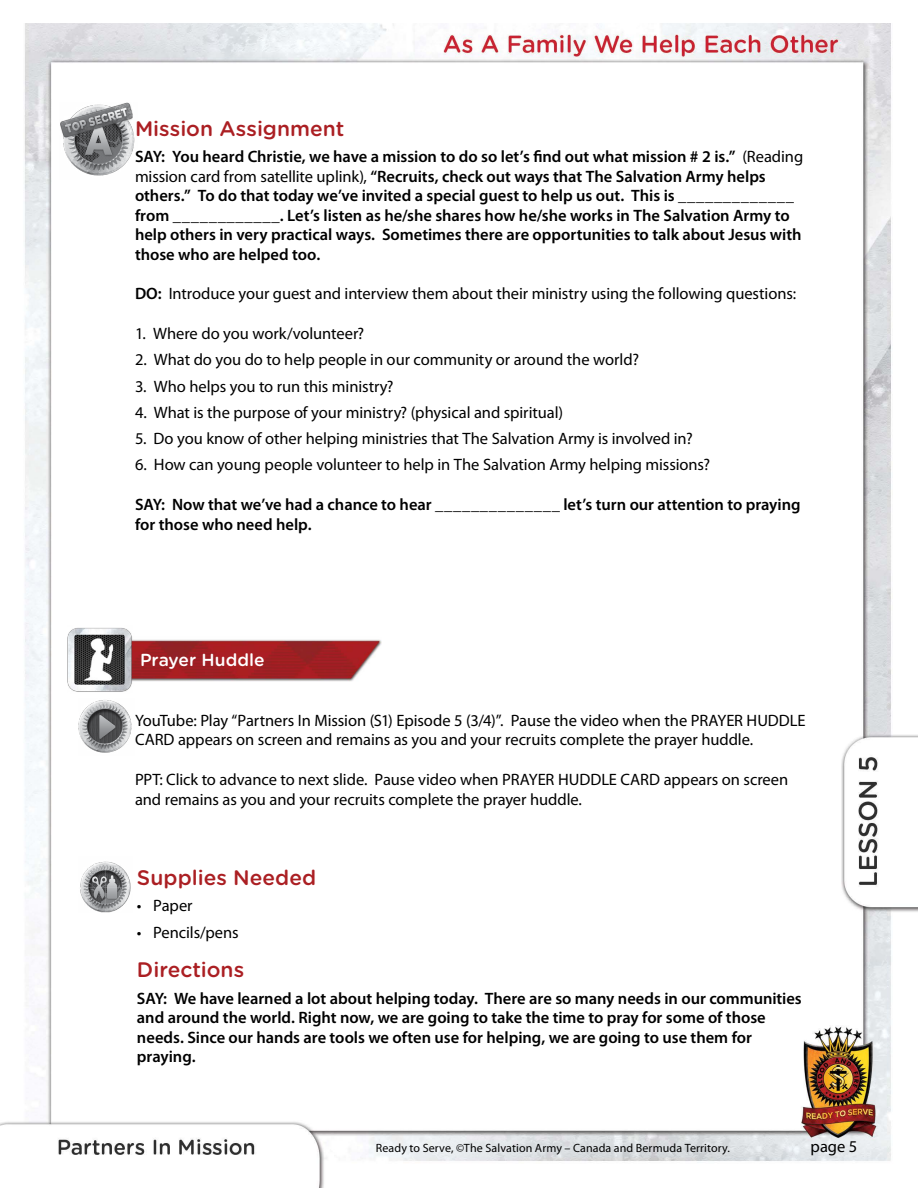
<style>
.page{position:relative;width:918px;height:1188px;background:#fff}
.page>*{position:absolute;margin:0;border:0;box-sizing:border-box;transform-origin:0 0}
.t1{font:500 21px "Gotham Rounded";color:#ab1f23}
.t2{font:500 17.4px "Gotham Rounded";color:#fff}
.t3{font:600 16.5px/19.5px "Myriad Pro";color:#000}
.t4{font:16.5px/19.5px "Myriad Pro";letter-spacing:-.005em;color:#000}
.t5{font:12px "Myriad Pro";letter-spacing:.01em;color:#000}
.s1{font-weight:400}
.s2{font-weight:600}
</style>
<div class="page">
<img style="left:0;top:23px;width:918px;height:1165px">
<img style="left:59px;top:103px;width:79px;height:77px">
<img style="left:134px;top:637px;width:248px;height:45px">
<img style="left:68px;top:625px;width:66px;height:68px">
<img style="left:78px;top:698px;width:56px;height:57px">
<img style="left:78px;top:857px;width:54px;height:56px">
<p class="t1" style="left:135px;top:113px;width:211px">Mission Assignment</p>
<p class="t3" style="left:135px;top:146px;width:670px">SAY: You heard Christie, we have a mission to do so let’s find out what mission # 2 is.” <span class="s1">(Reading mission card from satellite uplink),</span> “Recruits, check out ways that The Salvation Army helps others.” To do that today we’ve invited a special guest to help us out. This is _____________ from ____________. Let’s listen as he/she shares how he/she works in The Salvation Army to help others in very practical ways. Sometimes there are opportunities to talk about Jesus with those who are helped too.</p>
<p class="t4" style="left:135px;top:284px;width:663px"><span class="s2">DO:</span> Introduce your guest and interview them about their ministry using the following questions:</p>
<p class="t4" style="left:135px;top:324px;width:231px">1. Where do you work/volunteer?</p>
<p class="t4" style="left:135px;top:350px;width:506px">2. What do you do to help people in our community or around the world?</p>
<p class="t4" style="left:135px;top:376px;width:260px">3. Who helps you to run this ministry?</p>
<p class="t4" style="left:135px;top:402px;width:430px">4. What is the purpose of your ministry? (physical and spiritual)</p>
<p class="t4" style="left:135px;top:429px;width:559px">5. Do you know of other helping ministries that The Salvation Army is involved in?</p>
<p class="t4" style="left:135px;top:455px;width:577px">6. How can young people volunteer to help in The Salvation Army helping missions?</p>
<p class="t3" style="left:135px;top:494px;width:667px">SAY: Now that we’ve had a chance to hear ______________ let’s turn our attention to praying for those who need help.</p>
<p class="t2" style="left:140px;top:647px;width:126px">Prayer Huddle</p>
<p class="t4" style="left:135px;top:710px;width:672px">YouTube: Play “Partners In Mission (S1) Episode 5 (3/4)”. Pause the video when the PRAYER HUDDLE<br>CARD appears on screen and remains as you and your recruits complete the prayer huddle.</p>
<p class="t4" style="left:135px;top:770px;width:655px">PPT: Click to advance to next slide. Pause video when PRAYER HUDDLE CARD appears on screen and remains as you and your recruits complete the prayer huddle.</p>
<p class="t1" style="left:137px;top:863px;width:181px">Supplies Needed</p>
<p class="t4" style="left:137px;top:896px;width:57px">• Paper</p>
<p class="t4" style="left:137px;top:922px;width:103px">• Pencils/pens</p>
<p class="t1" style="left:137px;top:955px;width:109px">Directions</p>
<p class="t3" style="left:137px;top:988px;width:666px">SAY: We have learned a lot about helping today. There are so many needs in our communities and around the world. Right now, we are going to take the time to pray for some of those needs. Since our hands are tools we often use for helping, we are going to use them for praying.</p>
<p class="t5" style="left:376px;top:1141px;width:356px">Ready to Serve, ©The Salvation Army – Canada and Bermuda Territory.</p>
<p class="t4" style="left:811px;top:1136px;width:48px">page 5</p>
</div>
